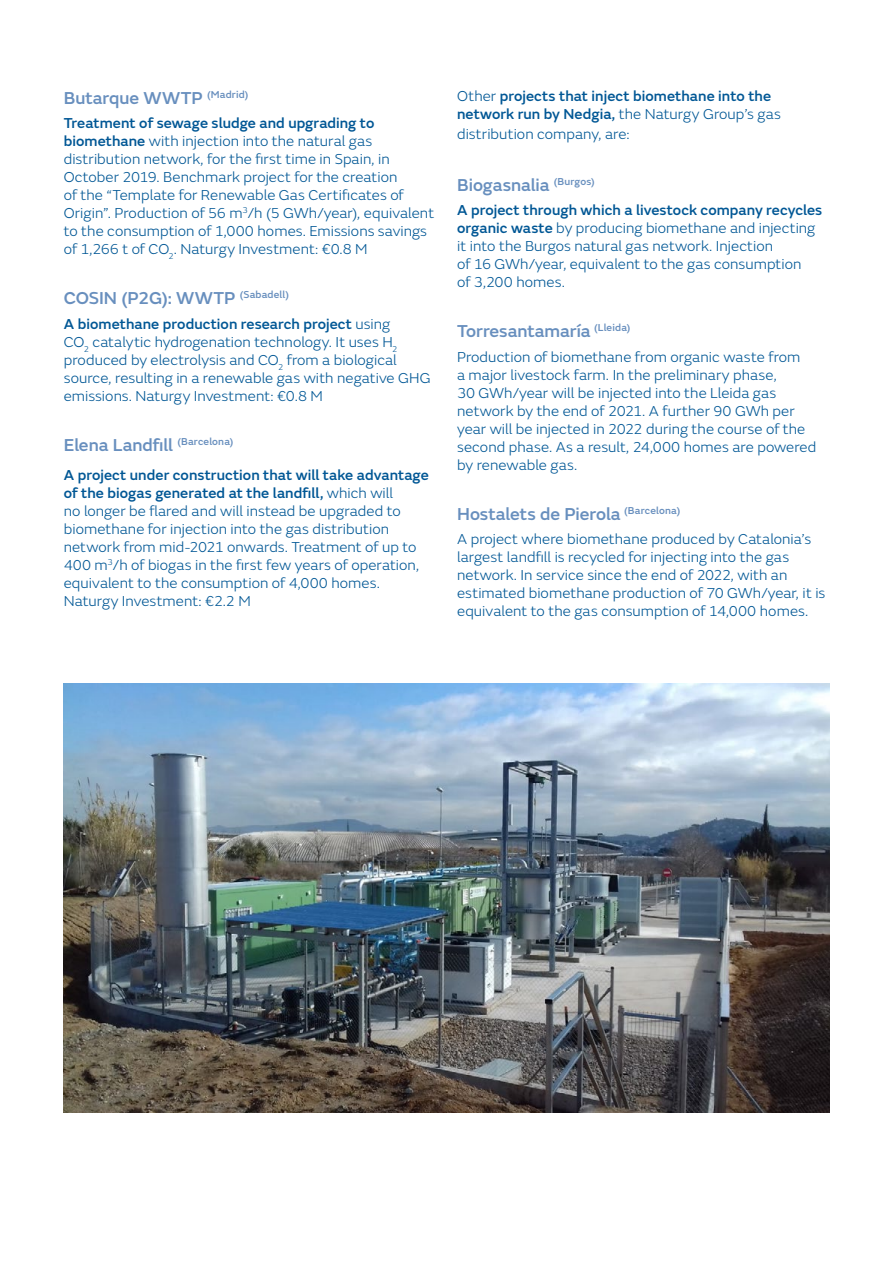
<style>
.page{position:relative;width:893px;height:1263px;background:#fff}
.page>*{position:absolute;margin:0;border:0;box-sizing:border-box;transform-origin:0 0}
.t1{font:500 18px "FS Emeric";letter-spacing:-.005em;color:#688fbe}
.t2{font:300 15px/18px "FS Emeric";letter-spacing:.005em;color:#005795}
.t3{font:500 15px/18px "FS Emeric";letter-spacing:.005em;color:#005795}
.s1{font-weight:500}
.s2{font-weight:300}
</style>
<div class="page">
<img style="left:64px;top:683px;width:765px;height:429px">
<p class="t1" style="left:64px;top:84px;width:186px">Butarque WWTP <sup>(Madrid)</sup></p>
<p class="t2" style="left:64px;top:113px;width:372px"><span class="s1">Treatment of sewage sludge and upgrading to biomethane</span> with injection into the natural gas distribution network, for the first time in Spain, in October 2019. Benchmark project for the creation<br>of the “Template for Renewable Gas Certificates of Origin”. Production of 56 m<sup>3</sup>/h (5 GWh/year), equivalent to the consumption of 1,000 homes. Emissions savings of 1,266 t of CO<sub>2</sub>. Naturgy Investment: €0.8 M</p>
<p class="t1" style="left:64px;top:285px;width:227px">COSIN (P2G): WWTP <sup>(Sabadell)</sup></p>
<p class="t2" style="left:64px;top:314px;width:368px"><span class="s1">A biomethane production research project</span> using<br>CO<sub>2</sub> catalytic hydrogenation technology. It uses H<sub>2 </sub>produced by electrolysis and CO<sub>2</sub> from a biological source, resulting in a renewable gas with negative GHG emissions. Naturgy Investment: €0.8 M</p>
<p class="t1" style="left:64px;top:431px;width:171px">Elena Landfill <sup>(Barcelona)</sup></p>
<p class="t2" style="left:64px;top:465px;width:367px"><span class="s1">A project under construction that will take advantage of the biogas generated at the landfill,</span> which will<br>no longer be flared and will instead be upgraded to biomethane for injection into the gas distribution network from mid-2021 onwards. Treatment of up to 400 m<sup>3</sup>/h of biogas in the first few years of operation, equivalent to the consumption of 4,000 homes.<br>Naturgy Investment: €2.2 M</p>
<p class="t3" style="left:457px;top:86px;width:325px"><span class="s2">Other</span> projects that inject biomethane into the network run by Nedgia, <span class="s2">the Naturgy Group’s gas</span></p>
<p class="t2" style="left:457px;top:124px;width:174px">distribution company, are:</p>
<p class="t1" style="left:457px;top:171px;width:139px">Biogasnalia <sup>(Burgos)</sup></p>
<p class="t2" style="left:457px;top:200px;width:367px"><span class="s1">A project through which a livestock company recycles organic waste</span> by producing biomethane and injecting it into the Burgos natural gas network. Injection<br>of 16 GWh/year, equivalent to the gas consumption<br>of 3,200 homes.</p>
<p class="t1" style="left:457px;top:318px;width:175px">Torresantamaría <sup>(Lleida)</sup></p>
<p class="t2" style="left:457px;top:347px;width:361px">Production of biomethane from organic waste from<br>a major livestock farm. In the preliminary phase,<br>30 GWh/year will be injected into the Lleida gas network by the end of 2021. A further 90 GWh per year will be injected in 2022 during the course of the second phase. As a result, 24,000 homes are powered by renewable gas.</p>
<p class="t1" style="left:457px;top:500px;width:225px">Hostalets de Pierola <sup>(Barcelona)</sup></p>
<p class="t2" style="left:457px;top:530px;width:370px">A project where biomethane produced by Catalonia’s largest landfill is recycled for injecting into the gas network. In service since the end of 2022, with an estimated biomethane production of 70 GWh/year, it is equivalent to the gas consumption of 14,000 homes.</p>
</div>
